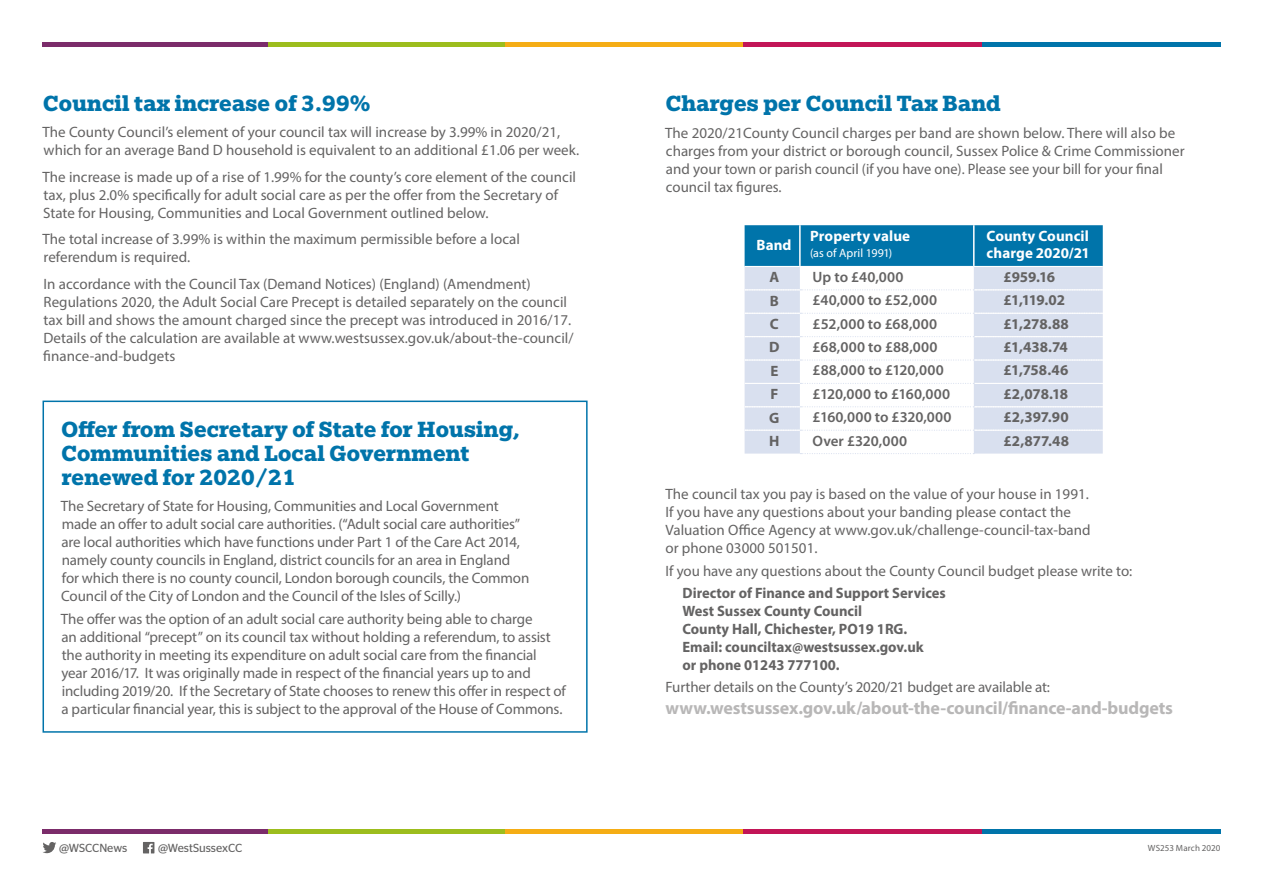
<style>
.page{position:relative;width:1263px;height:893px;background:#fff}
.page>*{position:absolute;margin:0;border:0;box-sizing:border-box;transform-origin:0 0}
.WS253_Basic_Paragrap{font:700 24px/24px "Egyptian Slate Pro";letter-spacing:.01em;color:#0074aa}
.WS253_Basic_Paragrap-2{font:700 18px "Myriad Pro";letter-spacing:-.01em;color:#b8b7b7}
.WS253_Basic_Paragrap-3{font:15px/18px "Myriad Pro";color:#646363}
.WS253_Basic_Paragrap-4{font:700 15px/18px "Myriad Pro";color:#646363}
.WS253_Basic_Paragrap-5{font:600 15px "Myriad Pro";letter-spacing:.015em;color:#646363}
.WS253_Basic_Paragrap-6{font:700 15px/16.5px "Myriad Pro";letter-spacing:.005em;color:#fff}
.WS253_Basic_Paragrap-7{font:12px "Myriad Pro";letter-spacing:.005em;color:#fff}
.WS_Connections_body{font:11.7px "Stag Sans";letter-spacing:-.005em;color:#646363}
.WS253_Basic_Paragrap-8{font:9px "Myriad Pro";letter-spacing:.01em;color:#646363}
</style>
<div class="page">
<div style="left:745px;top:225px;width:358px;height:41px;background:#0074aa"></div>
<svg style="left:745px;top:267px;width:358px;height:187px;fill:#e1e6f2"></svg>
<hr style="left:799px;top:225px;width:2px;height:41px;background:#fff">
<hr style="left:973px;top:225px;width:1px;height:41px;background:#fff">
<svg style="left:745px;top:289px;width:358px;height:1px"></svg>
<svg style="left:745px;top:313px;width:358px;height:1px"></svg>
<svg style="left:745px;top:336px;width:358px;height:1px"></svg>
<svg style="left:745px;top:359px;width:358px;height:2px"></svg>
<svg style="left:745px;top:383px;width:358px;height:1px"></svg>
<svg style="left:745px;top:406px;width:358px;height:1px"></svg>
<svg style="left:745px;top:430px;width:358px;height:1px"></svg>
<svg style="left:800px;top:453px;width:174px;height:1px"></svg>
<svg style="left:43px;top:842px;width:13px;height:11px"></svg>
<svg style="left:143px;top:842px;width:11px;height:11px"></svg>
<div style="left:43px;top:829px;width:225px;height:5px;background:#7b2c6a"></div>
<div style="left:268px;top:829px;width:239px;height:5px;background:#9cbd1d"></div>
<div style="left:505px;top:829px;width:238px;height:5px;background:#f5ad15"></div>
<div style="left:744px;top:829px;width:238px;height:5px;background:#c21557"></div>
<div style="left:982px;top:829px;width:238px;height:5px;background:#0074aa"></div>
<hr style="left:43px;top:43px;width:225px;height:4px;background:#7b2c6a">
<hr style="left:268px;top:43px;width:239px;height:4px;background:#9cbd1d">
<hr style="left:505px;top:43px;width:238px;height:4px;background:#f5ad15">
<hr style="left:744px;top:43px;width:238px;height:4px;background:#c21557">
<hr style="left:982px;top:43px;width:238px;height:4px;background:#0074aa">
<div style="left:43px;top:401px;width:545px;height:332px;border:2px solid #0074aa"></div>
<p class="WS253_Basic_Paragrap" style="left:43px;top:91px;width:329px">Council tax increase of 3.99%</p>
<p class="WS253_Basic_Paragrap-3" style="left:43px;top:123px;width:538px">The County Council’s element of your council tax will increase by 3.99% in 2020/21, which for an average Band D household is equivalent to an additional £1.06 per week.</p>
<p class="WS253_Basic_Paragrap-3" style="left:43px;top:168px;width:535px">The increase is made up of a rise of 1.99% for the county’s core element of the council tax, plus 2.0% specifically for adult social care as per the offer from the Secretary of<br>State for Housing, Communities and Local Government outlined below.</p>
<p class="WS253_Basic_Paragrap-3" style="left:43px;top:230px;width:479px">The total increase of 3.99% is within the maximum permissible before a local referendum is required.</p>
<p class="WS253_Basic_Paragrap-3" style="left:43px;top:275px;width:532px">In accordance with the Council Tax (Demand Notices) (England) (Amendment)<br>Regulations 2020, the Adult Social Care Precept is detailed separately on the council tax bill and shows the amount charged since the precept was introduced in 2016/17.<br>Details of the calculation are available at www.westsussex.gov.uk/about-the-council/ finance-and-budgets</p>
<p class="WS253_Basic_Paragrap" style="left:61px;top:417px;width:460px">Offer from Secretary of State for Housing,<br>Communities and Local Government renewed for 2020/21</p>
<p class="WS253_Basic_Paragrap-3" style="left:61px;top:497px;width:470px">The Secretary of State for Housing, Communities and Local Government made an offer to adult social care authorities. (“Adult social care authorities” are local authorities which have functions under Part 1 of the Care Act 2014, namely county councils in England, district councils for an area in England for which there is no county council, London borough councils, the Common Council of the City of London and the Council of the Isles of Scilly.)</p>
<p class="WS253_Basic_Paragrap-3" style="left:61px;top:609px;width:507px">The offer was the option of an adult social care authority being able to charge<br>an additional “precept” on its council tax without holding a referendum, to assist the authority in meeting its expenditure on adult social care from the financial<br>year 2016/17. It was originally made in respect of the financial years up to and including 2019/20. If the Secretary of State chooses to renew this offer in respect of a particular financial year, this is subject to the approval of the House of Commons.</p>
<p class="WS_Connections_body" style="left:59px;top:842px;width:70px">@WSCCNews</p>
<p class="WS_Connections_body" style="left:158px;top:842px;width:86px">@WestSussexCC</p>
<p class="WS253_Basic_Paragrap" style="left:666px;top:91px;width:336px">Charges per Council Tax Band</p>
<p class="WS253_Basic_Paragrap-3" style="left:665px;top:123px;width:521px">The 2020/21County Council charges per band are shown below. There will also be charges from your district or borough council, Sussex Police &amp; Crime Commissioner and your town or parish council (if you have one). Please see your bill for your final council tax figures.</p>
<p class="WS253_Basic_Paragrap-6" style="left:756px;top:236px;width:36px">Band</p>
<p class="WS253_Basic_Paragrap-6" style="left:810px;top:227px;width:102px">Property value</p>
<p class="WS253_Basic_Paragrap-7" style="left:810px;top:246px;width:84px">(as of April 1991)</p>
<p class="WS253_Basic_Paragrap-6" style="left:986px;top:228px;width:105px">County Council charge 2020/21</p>
<p class="WS253_Basic_Paragrap-4" style="left:769px;top:268px;width:11px">A</p>
<p class="WS253_Basic_Paragrap-5" style="left:813px;top:267px;width:92px">Up to £40,000</p>
<p class="WS253_Basic_Paragrap-4" style="left:1003px;top:267px;width:53px">£959.16</p>
<p class="WS253_Basic_Paragrap-4" style="left:770px;top:291px;width:11px">B</p>
<p class="WS253_Basic_Paragrap-5" style="left:813px;top:291px;width:126px">£40,000 to £52,000</p>
<p class="WS253_Basic_Paragrap-4" style="left:1003px;top:291px;width:63px">£1,119.02</p>
<p class="WS253_Basic_Paragrap-4" style="left:770px;top:315px;width:10px">C</p>
<p class="WS253_Basic_Paragrap-5" style="left:813px;top:314px;width:126px">£52,000 to £68,000</p>
<p class="WS253_Basic_Paragrap-4" style="left:1003px;top:314px;width:67px">£1,278.88</p>
<p class="WS253_Basic_Paragrap-4" style="left:769px;top:338px;width:12px">D</p>
<p class="WS253_Basic_Paragrap-5" style="left:813px;top:337px;width:126px">£68,000 to £88,000</p>
<p class="WS253_Basic_Paragrap-4" style="left:1003px;top:337px;width:66px">£1,438.74</p>
<p class="WS253_Basic_Paragrap-4" style="left:770px;top:361px;width:10px">E</p>
<p class="WS253_Basic_Paragrap-5" style="left:813px;top:361px;width:133px">£88,000 to £120,000</p>
<p class="WS253_Basic_Paragrap-4" style="left:1003px;top:361px;width:66px">£1,758.46</p>
<p class="WS253_Basic_Paragrap-4" style="left:770px;top:385px;width:9px">F</p>
<p class="WS253_Basic_Paragrap-5" style="left:813px;top:384px;width:139px">£120,000 to £160,000</p>
<p class="WS253_Basic_Paragrap-4" style="left:1003px;top:384px;width:66px">£2,078.18</p>
<p class="WS253_Basic_Paragrap-4" style="left:769px;top:408px;width:12px">G</p>
<p class="WS253_Basic_Paragrap-5" style="left:813px;top:407px;width:140px">£160,000 to £320,000</p>
<p class="WS253_Basic_Paragrap-4" style="left:1003px;top:407px;width:67px">£2,397.90</p>
<p class="WS253_Basic_Paragrap-4" style="left:769px;top:432px;width:12px">H</p>
<p class="WS253_Basic_Paragrap-5" style="left:813px;top:431px;width:96px">Over £320,000</p>
<p class="WS253_Basic_Paragrap-4" style="left:1003px;top:432px;width:67px">£2,877.48</p>
<p class="WS253_Basic_Paragrap-3" style="left:665px;top:485px;width:427px">The council tax you pay is based on the value of your house in 1991.<br>If you have any questions about your banding please contact the Valuation Office Agency at www.gov.uk/challenge-council-tax-band or phone 03000 501501.</p>
<p class="WS253_Basic_Paragrap-3" style="left:665px;top:561px;width:468px">If you have any questions about the County Council budget please write to:</p>
<p class="WS253_Basic_Paragrap-4" style="left:682px;top:583px;width:265px">Director of Finance and Support Services<br>West Sussex County Council<br>County Hall, Chichester, PO19 1RG.</p>
<p class="WS253_Basic_Paragrap-4" style="left:682px;top:637px;width:243px">Email: counciltax@westsussex.gov.uk or phone 01243 777100.</p>
<p class="WS253_Basic_Paragrap-3" style="left:665px;top:678px;width:386px">Further details on the County’s 2020/21 budget are available at:</p>
<p class="WS253_Basic_Paragrap-2" style="left:665px;top:697px;width:509px">www.westsussex.gov.uk/about-the-council/finance-and-budgets</p>
<p class="WS253_Basic_Paragrap-8" style="left:1148px;top:843px;width:74px">WS253 March 2020</p>
</div>
